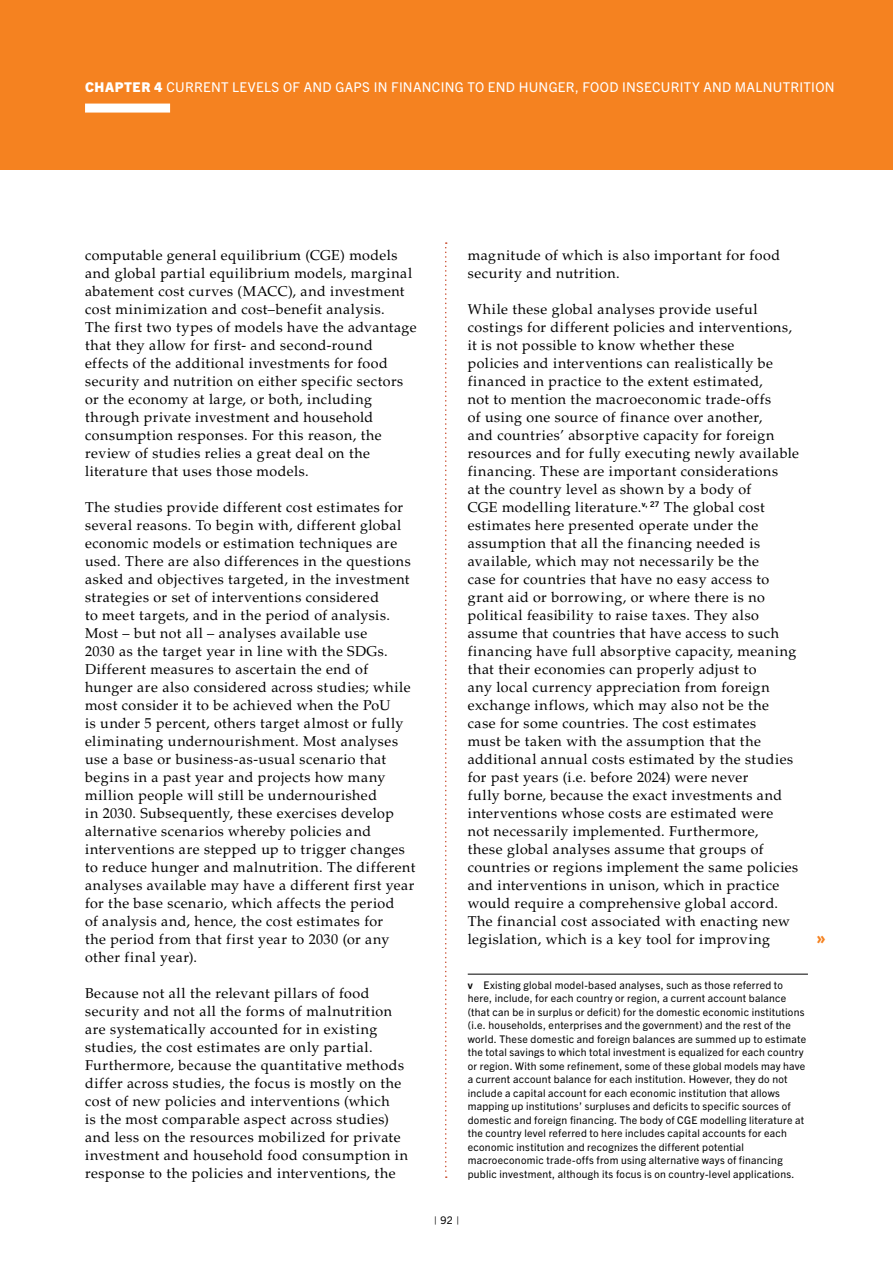
<style>
.page{position:relative;width:893px;height:1263px;background:#fff}
.page>*{position:absolute;margin:0;border:0;box-sizing:border-box;transform-origin:0 0}
.t1{font:800 16.5px "Futura Std";color:#f58220}
.t2{font:14.25px/18px "Palatino LT Std";letter-spacing:.035em;color:#000}
.t3{font:13.5px "Trade Gothic Next LT Pro";letter-spacing:.02em;color:#fff}
.t4{font:10.5px/13.5px "Trade Gothic Next LT Pro";letter-spacing:.025em;color:#000}
.s1{font-weight:800}
.s2{font-weight:700}
</style>
<div class="page">
<svg style="left:445px;top:242px;width:2px;height:936px"></svg>
<div style="left:0;top:0;width:893px;height:170px;background:#f58220"></div>
<div style="left:85px;top:104px;width:85px;height:9px;background:#fff"></div>
<hr style="left:468px;top:974px;width:340px;height:1px;background:#000">
<p class="t3" style="left:85px;top:78px;width:751px"><span class="s1">CHAPTER 4</span> CURRENT LEVELS OF AND GAPS IN FINANCING TO END HUNGER, FOOD INSECURITY AND MALNUTRITION</p>
<p class="t2" style="left:85px;top:246px;width:333px">computable general equilibrium (CGE) models and global partial equilibrium models, marginal abatement cost curves (MACC), and investment cost minimization and cost–benefit analysis.<br>The first two types of models have the advantage that they allow for first- and second-round effects of the additional investments for food security and nutrition on either specific sectors or the economy at large, or both, including through private investment and household consumption responses. For this reason, the review of studies relies a great deal on the literature that uses those models.</p>
<p class="t2" style="left:85px;top:498px;width:332px">The studies provide different cost estimates for several reasons. To begin with, different global economic models or estimation techniques are used. There are also differences in the questions asked and objectives targeted, in the investment strategies or set of interventions considered<br>to meet targets, and in the period of analysis.<br>Most – but not all – analyses available use<br>2030 as the target year in line with the SDGs.<br>Different measures to ascertain the end of hunger are also considered across studies; while most consider it to be achieved when the PoU<br>is under 5 percent, others target almost or fully eliminating undernourishment. Most analyses use a base or business-as-usual scenario that begins in a past year and projects how many million people will still be undernourished<br>in 2030. Subsequently, these exercises develop alternative scenarios whereby policies and interventions are stepped up to trigger changes to reduce hunger and malnutrition. The different analyses available may have a different first year for the base scenario, which affects the period<br>of analysis and, hence, the cost estimates for<br>the period from that first year to 2030 (or any other final year).</p>
<p class="t2" style="left:85px;top:984px;width:324px">Because not all the relevant pillars of food security and not all the forms of malnutrition are systematically accounted for in existing studies, the cost estimates are only partial.<br>Furthermore, because the quantitative methods differ across studies, the focus is mostly on the cost of new policies and interventions (which<br>is the most comparable aspect across studies) and less on the resources mobilized for private investment and household food consumption in response to the policies and interventions, the</p>
<p class="t2" style="left:468px;top:246px;width:314px">magnitude of which is also important for food security and nutrition.</p>
<p class="t2" style="left:468px;top:300px;width:333px">While these global analyses provide useful costings for different policies and interventions, it is not possible to know whether these<br>policies and interventions can realistically be financed in practice to the extent estimated,<br>not to mention the macroeconomic trade-offs<br>of using one source of finance over another,<br>and countries’ absorptive capacity for foreign resources and for fully executing newly available financing. These are important considerations<br>at the country level as shown by a body of<br>CGE modelling literature.<sup>v,</sup> <sup>27</sup> The global cost estimates here presented operate under the assumption that all the financing needed is available, which may not necessarily be the<br>case for countries that have no easy access to grant aid or borrowing, or where there is no political feasibility to raise taxes. They also assume that countries that have access to such financing have full absorptive capacity, meaning that their economies can properly adjust to<br>any local currency appreciation from foreign exchange inflows, which may also not be the case for some countries. The cost estimates<br>must be taken with the assumption that the additional annual costs estimated by the studies for past years (i.e. before 2024) were never<br>fully borne, because the exact investments and interventions whose costs are estimated were<br>not necessarily implemented. Furthermore,<br>these global analyses assume that groups of countries or regions implement the same policies and interventions in unison, which in practice would require a comprehensive global accord.<br>The financial cost associated with enacting new legislation, which is a key tool for improving</p>
<p class="t4" style="left:468px;top:978px;width:340px"><span class="s2">v</span> Existing global model-based analyses, such as those referred to here, include, for each country or region, a current account balance (that can be in surplus or deficit) for the domestic economic institutions (i.e. households, enterprises and the government) and the rest of the world. These domestic and foreign balances are summed up to estimate the total savings to which total investment is equalized for each country or region. With some refinement, some of these global models may have a current account balance for each institution. However, they do not include a capital account for each economic institution that allows mapping up institutions’ surpluses and deficits to specific sources of domestic and foreign financing. The body of CGE modelling literature at the country level referred to here includes capital accounts for each economic institution and recognizes the different potential macroeconomic trade-offs from using alternative ways of financing public investment, although its focus is on country-level applications.</p>
<p class="t1" style="left:816px;top:927px;width:11px">»</p>
<p class="t4" style="left:434px;top:1213px;width:27px">| 92 |</p>
</div>
